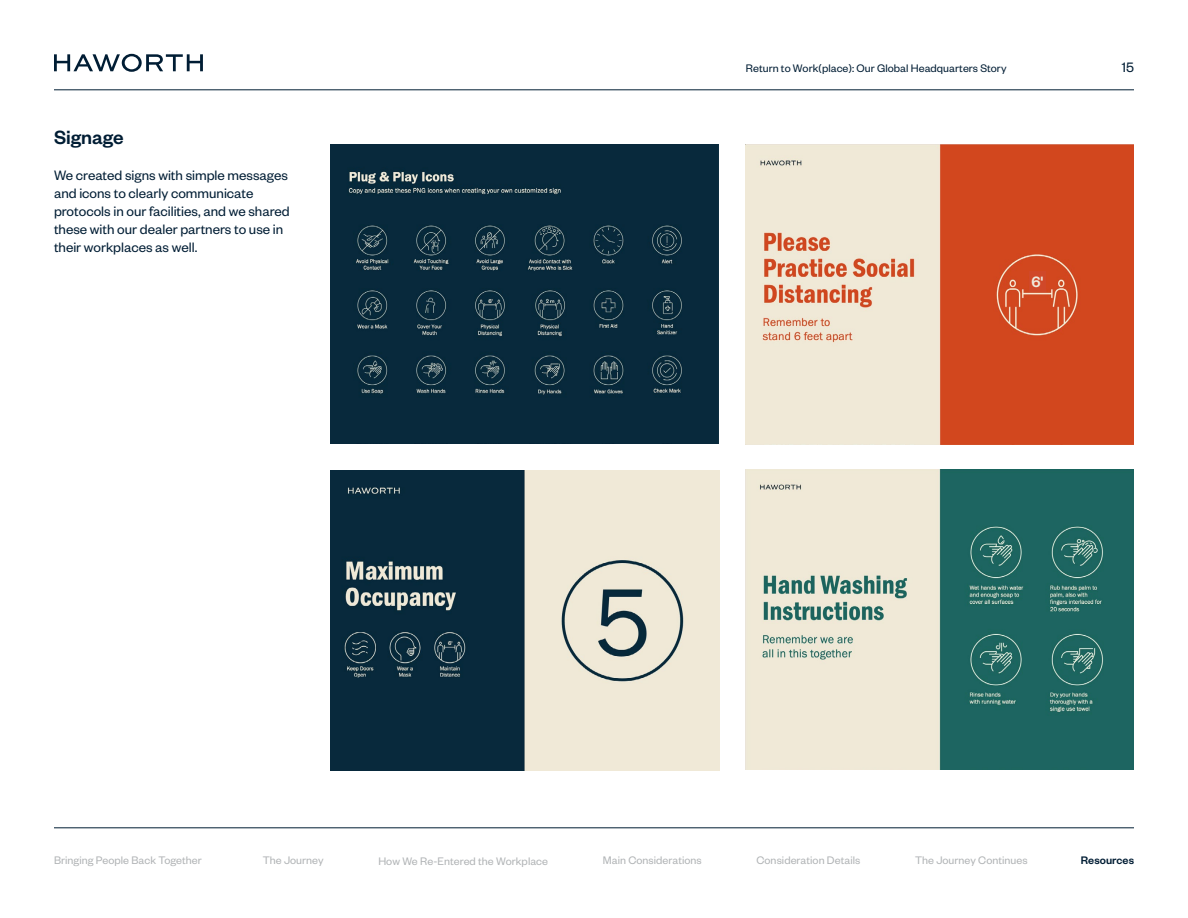
<style>
.page{position:relative;width:1188px;height:918px;background:#fff}
.page>*{position:absolute;margin:0;border:0;box-sizing:border-box;transform-origin:0 0}
.t1{font:500 21px "Founders Grotesk";color:#001d34}
.t2{font:500 16.5px "Founders Grotesk";color:#f0eadd}
.t3{font:15px/18px "Founders Grotesk";color:#001d34}
.t4{font:12px "Founders Grotesk";letter-spacing:.005em;color:#b1b4b6}
.t5{font:12px "Founders Grotesk";letter-spacing:.005em;color:#001d34}
.t6{font:500 12px "Founders Grotesk";letter-spacing:.005em;color:#001d34}
.t7{font:500 6px "Founders Grotesk";color:#f0eadd}
</style>
<div class="page">
<svg style="left:54px;top:54px;width:149px;height:18px"></svg>
<hr style="left:54px;top:90px;width:1080px;height:1px;background:#001d34">
<hr style="left:54px;top:828px;width:1080px;height:1px;background:#001d34">
<img style="left:331px;top:470px;width:388px;height:300px">
<img style="left:746px;top:144px;width:388px;height:300px">
<img style="left:330px;top:144px;width:389px;height:300px">
<div style="left:1029px;top:271px;width:17px;height:21px;background:#d04829"></div>
<img style="left:746px;top:470px;width:388px;height:300px">
<svg style="left:488px;top:297px;width:5px;height:7px"></svg>
<svg style="left:448px;top:639px;width:5px;height:7px"></svg>
<h1 class="t1" style="left:54px;top:124px;width:71px">Signage</h1>
<p class="t3" style="left:54px;top:165px;width:237px">We created signs with simple messages and icons to clearly communicate protocols in our facilities, and we shared these with our dealer partners to use in their workplaces as well.</p>
<p class="t7" style="left:488px;top:297px;width:6px">6'</p>
<p class="t7" style="left:448px;top:639px;width:6px">6'</p>
<p class="t5" style="left:746px;top:61px;width:262px">Return to Work(place): Our Global Headquarters Story</p>
<p class="t3" style="left:1122px;top:57px;width:14px">15</p>
<p class="t2" style="left:1031px;top:271px;width:14px">6'</p>
<p class="t4" style="left:54px;top:853px;width:149px">Bringing People Back Together</p>
<p class="t4" style="left:263px;top:853px;width:62px">The Journey</p>
<p class="t4" style="left:378px;top:854px;width:171px">How We Re-Entered the Workplace</p>
<p class="t4" style="left:603px;top:853px;width:100px">Main Considerations</p>
<p class="t4" style="left:756px;top:853px;width:105px">Consideration Details</p>
<p class="t4" style="left:915px;top:853px;width:114px">The Journey Continues</p>
<p class="t6" style="left:1081px;top:853px;width:55px">Resources</p>
</div>
